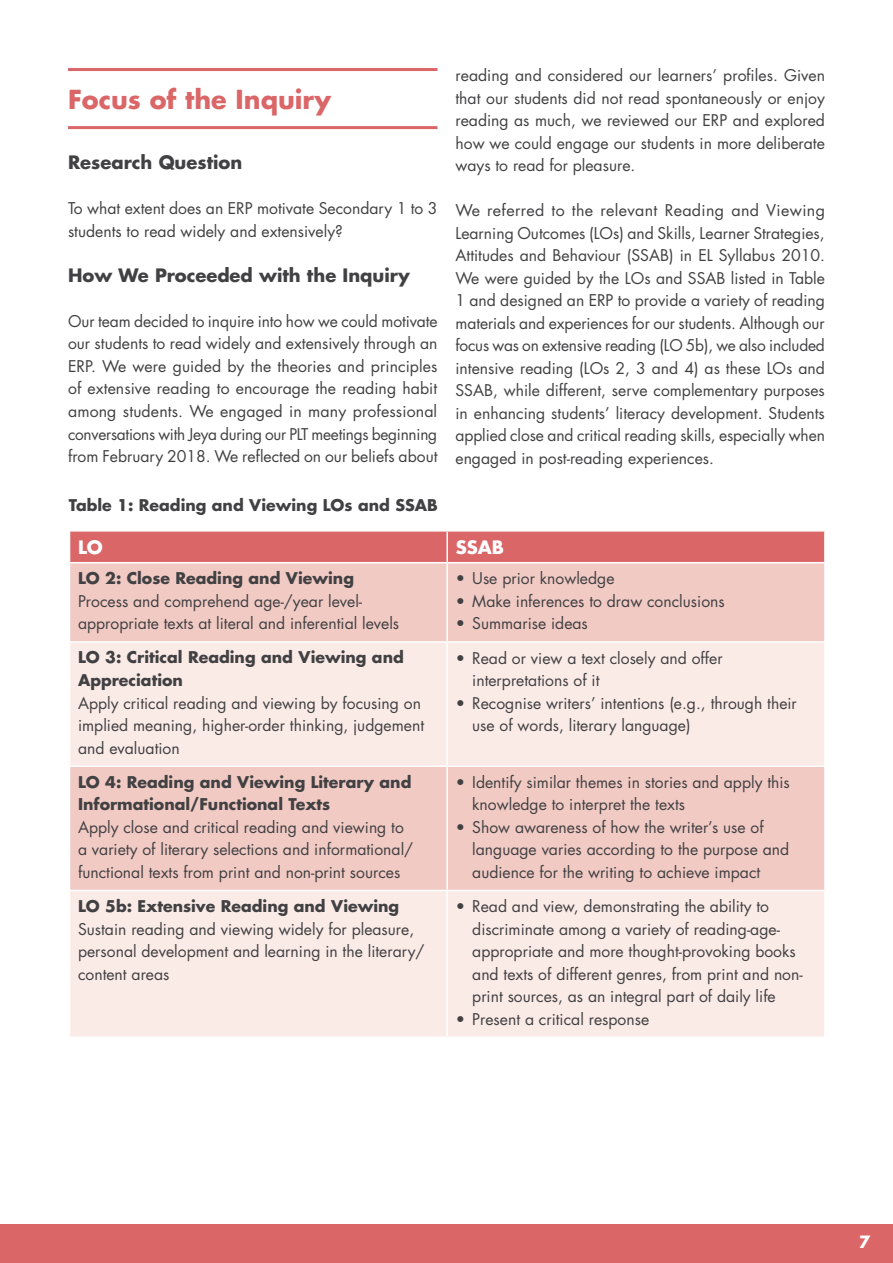
<style>
.page{position:relative;width:893px;height:1263px;background:#fff}
.page>*{position:absolute;margin:0;border:0;box-sizing:border-box;transform-origin:0 0}
.t1{font:700 25.5px "Futura Std";color:#da6668}
.t2{font:700 18px "Futura Std";color:#414042}
.t3{font:700 18px "Futura Std";color:#fff}
.t4{font:700 16.5px "Futura Std";color:#fff}
.t5{font:15.75px/22.5px "Futura Std";color:#414042}
.t6{font:700 15.75px/22.5px "Futura Std";color:#414042}
</style>
<div class="page">
<div style="left:0;top:1224px;width:893px;height:39px;background:#da6668"></div>
<hr style="left:68px;top:68px;width:369px;height:3px;background:#da6668">
<hr style="left:68px;top:126px;width:369px;height:3px;background:#da6668">
<div style="left:70px;top:532px;width:754px;height:30px;background:#da6668"></div>
<div style="left:70px;top:563px;width:754px;height:78px;background:#f1cac4"></div>
<svg style="left:70px;top:643px;width:754px;height:393px;background:#f7e0dc"></svg>
<hr style="left:446px;top:532px;width:2px;height:30px;background:#fff">
<hr style="left:446px;top:563px;width:2px;height:78px;background:#fff">
<hr style="left:446px;top:643px;width:2px;height:122px;background:#fff">
<hr style="left:69px;top:765px;width:378px;height:2px;background:#fff">
<hr style="left:447px;top:765px;width:379px;height:2px;background:#fff">
<hr style="left:446px;top:767px;width:2px;height:123px;background:#fff">
<hr style="left:69px;top:890px;width:378px;height:1px;background:#fff">
<hr style="left:447px;top:890px;width:379px;height:1px;background:#fff">
<hr style="left:446px;top:891px;width:2px;height:145px;background:#fff">
<h1 class="t1" style="left:68px;top:83px;width:265px">Focus of the Inquiry</h1>
<p class="t2" style="left:68px;top:151px;width:176px">Research Question</p>
<p class="t5" style="left:68px;top:198px;width:371px">To what extent does an ERP motivate Secondary 1 to 3 students to read widely and extensively?</p>
<p class="t2" style="left:68px;top:263px;width:344px">How We Proceeded with the Inquiry</p>
<p class="t5" style="left:68px;top:310px;width:371px;text-align:justify">Our team decided to inquire into how we could motivate our students to read widely and extensively through an ERP. We were guided by the theories and principles of extensive reading to encourage the reading habit among students. We engaged in many professional conversations with Jeya during our PLT meetings beginning from February 2018. We reflected on our beliefs about</p>
<p class="t6" style="left:69px;top:494px;width:370px">Table 1: Reading and Viewing LOs and SSAB</p>
<p class="t5" style="left:455px;top:64px;width:371px;text-align:justify">reading and considered our learners’ profiles. Given that our students did not read spontaneously or enjoy reading as much, we reviewed our ERP and explored how we could engage our students in more deliberate ways to read for pleasure.</p>
<p class="t5" style="left:455px;top:199px;width:371px;text-align:justify">We referred to the relevant Reading and Viewing Learning Outcomes (LOs) and Skills, Learner Strategies, Attitudes and Behaviour (SSAB) in EL Syllabus 2010.<br>We were guided by the LOs and SSAB listed in Table 1 and designed an ERP to provide a variety of reading materials and experiences for our students. Although our focus was on extensive reading (LO 5b), we also included intensive reading (LOs 2, 3 and 4) as these LOs and SSAB, while different, serve complementary purposes in enhancing students’ literacy development. Students applied close and critical reading skills, especially when engaged in post-reading experiences.</p>
<p class="t3" style="left:78px;top:535px;width:26px">LO</p>
<p class="t3" style="left:456px;top:535px;width:50px">SSAB</p>
<p class="t6" style="left:78px;top:567px;width:277px">LO 2: Close Reading and Viewing</p>
<p class="t5" style="left:78px;top:590px;width:323px">Process and comprehend age-/year level&shy;appropriate texts at literal and inferential levels</p>
<p class="t5" style="left:456px;top:567px;width:160px">• Use prior knowledge</p>
<p class="t5" style="left:456px;top:590px;width:271px">• Make inferences to draw conclusions</p>
<p class="t5" style="left:456px;top:612px;width:134px">• Summarise ideas</p>
<p class="t6" style="left:78px;top:646px;width:327px">LO 3: Critical Reading and Viewing and<br>Appreciation</p>
<p class="t5" style="left:78px;top:692px;width:348px">Apply critical reading and viewing by focusing on implied meaning, higher-order thinking, judgement and evaluation</p>
<p class="t6" style="left:78px;top:770px;width:335px">LO 4: Reading and Viewing Literary and<br>Informational/Functional Texts</p>
<p class="t5" style="left:78px;top:816px;width:337px">Apply close and critical reading and viewing to a variety of literary selections and informational/ functional texts from print and non-print sources</p>
<p class="t6" style="left:78px;top:895px;width:323px">LO 5b: Extensive Reading and Viewing</p>
<p class="t5" style="left:78px;top:918px;width:348px">Sustain reading and viewing widely for pleasure, personal development and learning in the literary/ content areas</p>
<p class="t5" style="left:472px;top:647px;width:252px;text-indent:-17px">• Read or view a text closely and offer interpretations of it</p>
<p class="t5" style="left:472px;top:692px;width:326px;text-indent:-17px">• Recognise writers’ intentions (e.g., through their use of words, literary language)</p>
<p class="t5" style="left:472px;top:771px;width:319px;text-indent:-17px">• Identify similar themes in stories and apply this knowledge to interpret the texts</p>
<p class="t5" style="left:472px;top:816px;width:319px;text-indent:-17px">• Show awareness of how the writer’s use of language varies according to the purpose and audience for the writing to achieve impact</p>
<p class="t5" style="left:472px;top:895px;width:332px;text-indent:-17px">• Read and view, demonstrating the ability to discriminate among a variety of reading-age&shy;appropriate and more thought-provoking books and texts of different genres, from print and non&shy;print sources, as an integral part of daily life</p>
<p class="t5" style="left:456px;top:1008px;width:195px">• Present a critical response</p>
<p class="t4" style="left:859px;top:1231px;width:13px">7</p>
</div>
